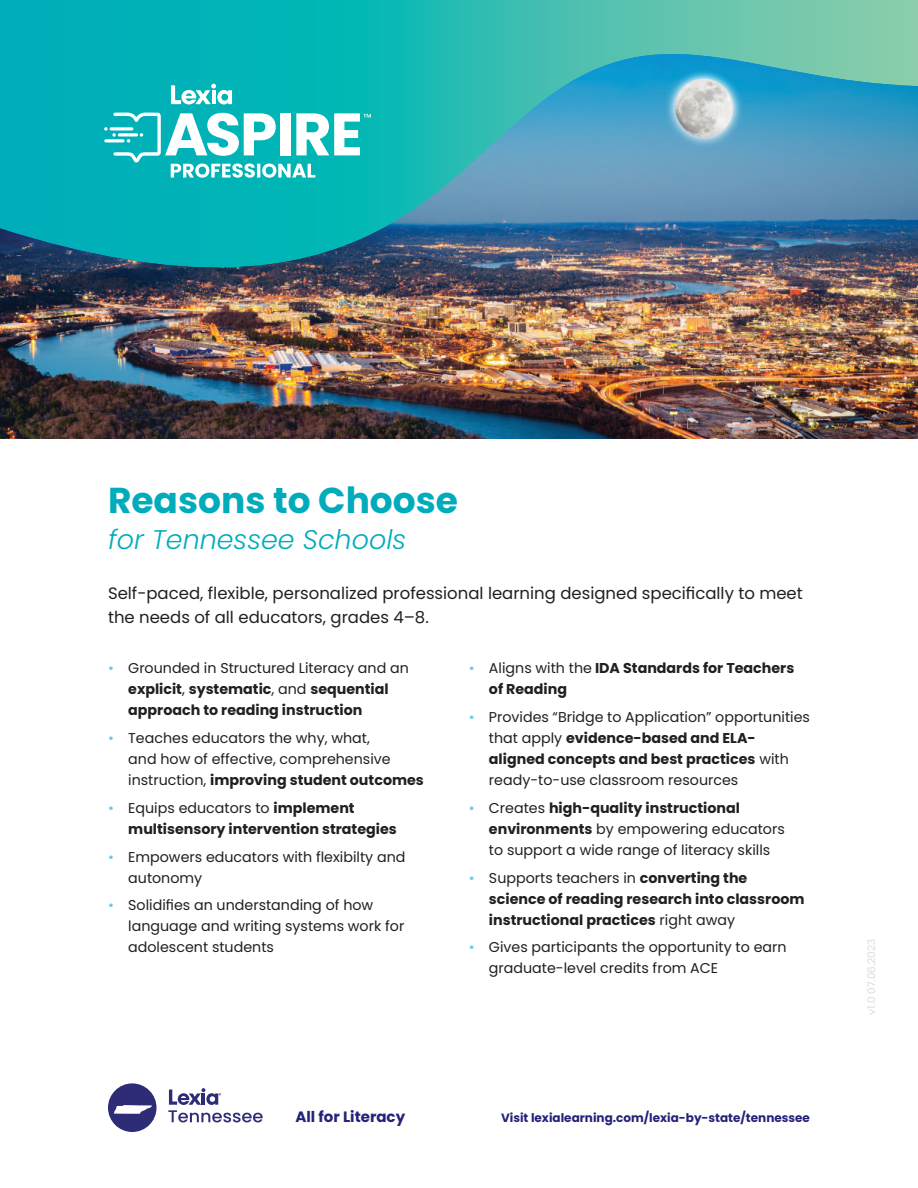
<style>
.page{position:relative;width:918px;height:1188px;background:#fff}
.page>*{position:absolute;margin:0;border:0;box-sizing:border-box;transform-origin:0 0}
.t1{font:700 36px "Poppins";color:#00acbb}
.t2{font:italic 300 27px "Poppins";color:#00acbb}
.t3{font:16.5px/24px "Poppins";color:#221f1f}
.t4{font:700 15px "Poppins";color:#242279}
.t5{font:14.25px/21px "Poppins";color:#221f1f}
.t6{font:700 14.25px/21px "Poppins";color:#221f1f}
.t7{font:700 12px "Poppins";color:#242279}
.t8{font:10.5px "Poppins";color:#dbdcde}
.s1{font-weight:400;color:#63cbe8}
.s2{font-weight:400}
.s3{color:#63cbe8}
.s4{font-weight:700}
</style>
<div class="page">
<img style="left:0;top:268px;width:918px;height:170px">
<svg style="left:168px;top:1088px;width:95px;height:34px"></svg>
<svg style="left:108px;top:1083px;width:49px;height:49px"></svg>
<img style="left:0;top:1px;width:918px;height:267px">
<svg style="left:171px;top:84px;width:61px;height:20px"></svg>
<svg style="left:104px;top:113px;width:267px;height:65px"></svg>
<h1 class="t1" style="left:108px;top:479px;width:352px">Reasons to Choose</h1>
<h2 class="t2" style="left:108px;top:524px;width:300px">for Tennessee Schools</h2>
<p class="t3" style="left:108px;top:582px;width:696px">Self-paced, flexible, personalized professional learning designed specifically to meet the needs of all educators, grades 4–8.</p>
<p class="t6" style="left:128px;top:658px;width:282px;text-indent:-20px"><span class="s1">•</span> <span class="s2">Grounded in Structured Literacy and an </span>explicit<span class="s2">,</span> systematic<span class="s2">, and</span> sequential approach to reading instruction</p>
<p class="t5" style="left:128px;top:728px;width:297px;text-indent:-20px"><span class="s3">•</span> Teaches educators the why, what,<br>and how of effective, comprehensive instruction, <span class="s4">improving student outcomes</span></p>
<p class="t6" style="left:128px;top:798px;width:270px;text-indent:-20px"><span class="s1">•</span> <span class="s2">Equips educators to</span> implement multisensory intervention strategies</p>
<p class="t5" style="left:128px;top:846px;width:279px;text-indent:-20px"><span class="s3">•</span> Empowers educators with flexibilty and autonomy</p>
<p class="t5" style="left:128px;top:895px;width:278px;text-indent:-20px"><span class="s3">•</span> Solidifies an understanding of how language and writing systems work for adolescent students</p>
<p class="t6" style="left:489px;top:658px;width:307px;text-indent:-20px"><span class="s1">•</span> <span class="s2">Aligns with the</span> IDA Standards for Teachers of Reading</p>
<p class="t5" style="left:489px;top:707px;width:323px;text-indent:-20px"><span class="s3">•</span> Provides “Bridge to Application” opportunities that apply <span class="s4">evidence-based and ELA&shy;aligned concepts and best practices</span> with ready-to-use classroom resources</p>
<p class="t5" style="left:489px;top:798px;width:297px;text-indent:-20px"><span class="s3">•</span> Creates <span class="s4">high-quality instructional environments</span> by empowering educators to support a wide range of literacy skills</p>
<p class="t6" style="left:489px;top:867px;width:317px;text-indent:-20px"><span class="s1">•</span> <span class="s2">Supports teachers in</span> converting the science of reading research into classroom instructional practices <span class="s2">right away</span></p>
<p class="t5" style="left:489px;top:937px;width:299px;text-indent:-20px"><span class="s3">•</span> Gives participants the opportunity to earn graduate-level credits from ACE</p>
<p class="t4" style="left:296px;top:1108px;width:111px">All for Literacy</p>
<p class="t7" style="left:501px;top:1110px;width:310px">Visit lexialearning.com/lexia-by-state/tennessee</p>
<p class="t8" style="left:865px;top:1015px;width:77px;rotate:-90deg">v1.0 07.06.2023</p>
</div>
